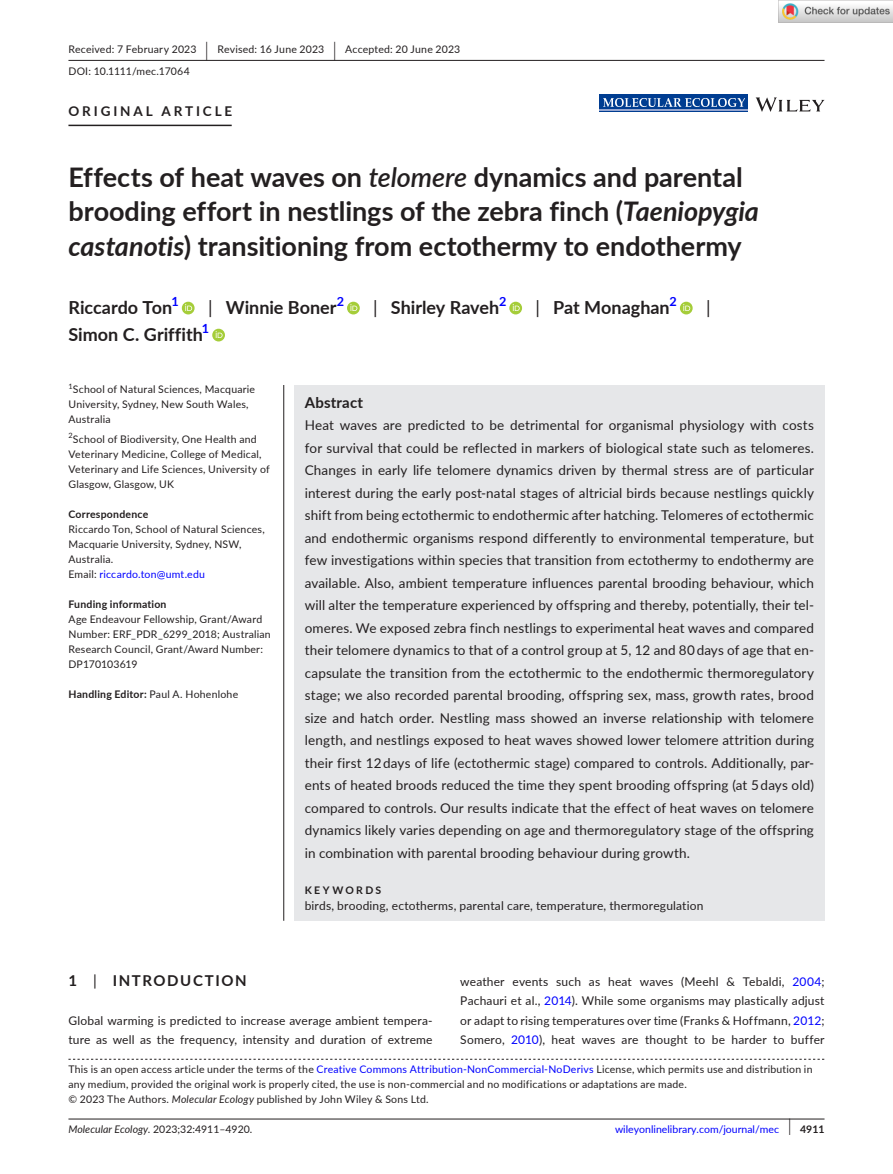
<style>
.page{position:relative;width:893px;height:1174px;background:#fff}
.page>*{position:absolute;margin:0;border:0;box-sizing:border-box;transform-origin:0 0}
.t1{font:700 27px/34.5px "Lato";color:#231f20}
.t2{font:700 18px "Lato";color:#231f20}
.t3{font:18px "Lato";color:#231f20}
.t4{font:700 15px "Lato";letter-spacing:.1em;color:#231f20}
.t5{font:700 15px "Lato";letter-spacing:.015em;color:#231f20}
.t6{font:13.5px/22.5px "Lato";letter-spacing:.01em;color:#231f20;text-align:justify}
.t7{font:700 13.5px "Lato";letter-spacing:.215em;color:#231f20}
.t8{font:700 12.6px "Lato";color:#00f}
.t9{font:12px/19.5px "Lato";letter-spacing:.015em;color:#231f20}
.t10{font:10.5px/15px "Lato";letter-spacing:.02em;color:#231f20}
.t11{font:700 10.5px "Lato";letter-spacing:.02em;color:#231f20}
.t12{font:10.5px "Lato";color:#00f}
.t13{font:10.5px "Lato";color:#231f20}
.t14{font:700 10.5px "Lato";letter-spacing:.22em;color:#231f20}
.t15{font:7.35px "Lato";color:#231f20}
.s1{font-size:19.65px}
.s2{font-weight:600;font-style:italic}
.s3{font-style:italic}
.s4{font-weight:400}
.s5{color:#00f}
.s6{font-size:17.4px;color:#231f20}
.s7{font-weight:700;color:#231f20}
</style>
<div class="page">
<hr style="left:68px;top:1118px;width:756px;height:1px;background:#231f20">
<svg style="left:756px;top:97px;width:68px;height:15px"></svg>
<div style="left:599px;top:95px;width:149px;height:17px;background:#003d91"></div>
<img style="left:603px;top:98px;width:141px;height:9px">
<hr style="left:599px;top:109px;width:149px;height:2px;background:#96a6d0">
<hr style="left:68px;top:60px;width:756px;height:1px;background:#231f20">
<hr style="left:68px;top:125px;width:164px;height:1px;background:#231f20">
<svg style="left:182px;top:302px;width:13px;height:12px"></svg>
<svg style="left:185px;top:304px;width:7px;height:7px"></svg>
<svg style="left:347px;top:302px;width:13px;height:12px"></svg>
<svg style="left:350px;top:304px;width:7px;height:7px"></svg>
<svg style="left:509px;top:302px;width:13px;height:12px"></svg>
<svg style="left:513px;top:304px;width:7px;height:7px"></svg>
<div style="left:680px;top:302px;width:13px;height:12px;background:#a5cd39;border-radius:50%"></div>
<svg style="left:683px;top:304px;width:7px;height:7px"></svg>
<svg style="left:212px;top:329px;width:13px;height:12px"></svg>
<svg style="left:216px;top:331px;width:7px;height:7px"></svg>
<svg style="left:68px;top:1058px;width:756px;height:1px"></svg>
<div style="left:294px;top:385px;width:530px;height:535px;background:#e6e7e9"></div>
<hr style="left:283px;top:385px;width:1px;height:535px;background:#231f20">
<img style="left:779px;top:0;width:114px;height:23px">
<p class="t10" style="left:68px;top:38px;width:393px;line-height:21.8px">Received: 7 February 2023 <span class="s1">|</span> Revised: 16 June 2023 <span class="s1">|</span> Accepted: 20 June 2023<br>DOI: 10.1111/mec.17064</p>
<p class="t7" style="left:68px;top:101px;width:165px">ORIGINAL ARTICLE</p>
<h1 class="t1" style="left:68px;top:159px;width:692px">Effects of heat waves on <span class="s2">telomere</span> dynamics and parental brooding effort in nestlings of the zebra finch (<span class="s3">Taeniopygia castanotis</span>) transitioning from ectothermy to endothermy</h1>
<h2 class="t2" style="left:68px;top:295px;width:105px">Riccardo Ton</h2>
<p class="t8" style="left:172px;top:292px;width:9px">1</p>
<h2 class="t2" style="left:208px;top:295px;width:130px"><span class="s4">|</span> Winnie Boner</h2>
<p class="t8" style="left:337px;top:292px;width:9px">2</p>
<h2 class="t2" style="left:373px;top:295px;width:127px"><span class="s4">|</span> Shirley Raveh</h2>
<p class="t8" style="left:499px;top:292px;width:9px">2</p>
<h2 class="t2" style="left:536px;top:295px;width:136px"><span class="s4">|</span> Pat Monaghan</h2>
<p class="t8" style="left:670px;top:292px;width:9px">2</p>
<h2 class="t3" style="left:706px;top:295px;width:6px">|</h2>
<h2 class="t2" style="left:68px;top:322px;width:136px">Simon C. Griffith</h2>
<p class="t8" style="left:202px;top:319px;width:9px">1</p>
<p class="t15" style="left:68px;top:381px;width:6px">1</p>
<p class="t10" style="left:68px;top:382px;width:188px;text-indent:4px">School of Natural Sciences, Macquarie<br>University, Sydney, New South Wales,<br>Australia</p>
<p class="t10" style="left:68px;top:431px;width:203px"><sup>2</sup>School of Biodiversity, One Health and Veterinary Medicine, College of Medical, Veterinary and Life Sciences, University of Glasgow, Glasgow, UK</p>
<p class="t11" style="left:68px;top:506px;width:81px">Correspondence</p>
<p class="t10" style="left:68px;top:521px;width:198px">Riccardo Ton, School of Natural Sciences,<br>Macquarie University, Sydney, NSW,<br>Australia.<br>Email: <span class="s5">riccardo.ton@umt.edu</span></p>
<p class="t11" style="left:68px;top:596px;width:100px">Funding information</p>
<p class="t10" style="left:68px;top:611px;width:204px">Age Endeavour Fellowship, Grant/Award Number: ERF_PDR_6299_2018; Australian Research Council, Grant/Award Number:<br>DP170103619</p>
<p class="t11" style="left:68px;top:686px;width:171px">Handling Editor: <span class="s4">Paul A. Hohenlohe</span></p>
<p class="t5" style="left:305px;top:391px;width:60px">Abstract</p>
<p class="t6" style="left:305px;top:413px;width:511px">Heat waves are predicted to be detrimental for organismal physiology with costs for survival that could be reflected in markers of biological state such as telomeres.<br>Changes in early life telomere dynamics driven by thermal stress are of particular interest during the early post-natal stages of altricial birds because nestlings quickly shift from being ectothermic to endothermic after hatching. Telomeres of ectothermic and endothermic organisms respond differently to environmental temperature, but few investigations within species that transition from ectothermy to endothermy are available. Also, ambient temperature influences parental brooding behaviour, which will alter the temperature experienced by offspring and thereby, potentially, their tel&shy;omeres. We exposed zebra finch nestlings to experimental heat waves and compared their telomere dynamics to that of a control group at 5, 12 and 80 days of age that en&shy;capsulate the transition from the ectothermic to the endothermic thermoregulatory stage; we also recorded parental brooding, offspring sex, mass, growth rates, brood size and hatch order. Nestling mass showed an inverse relationship with telomere length, and nestlings exposed to heat waves showed lower telomere attrition during their first 12 days of life (ectothermic stage) compared to controls. Additionally, par&shy;ents of heated broods reduced the time they spent brooding offspring (at 5 days old) compared to controls. Our results indicate that the effect of heat waves on telomere dynamics likely varies depending on age and thermoregulatory stage of the offspring in combination with parental brooding behaviour during growth.</p>
<p class="t14" style="left:305px;top:882px;width:78px">KEYWORDS</p>
<p class="t9" style="left:305px;top:895px;width:400px">birds, brooding, ectotherms, parental care, temperature, thermoregulation</p>
<p class="t4" style="left:68px;top:969px;width:180px">1 <span class="s4">|</span> INTRODUCTION</p>
<p class="t9" style="left:68px;top:1010px;width:366px">Global warming is predicted to increase average ambient tempera&shy;ture as well as the frequency, intensity and duration of extreme</p>
<p class="t9" style="left:460px;top:971px;width:366px;text-align:justify">weather events such as heat waves (Meehl &amp; Tebaldi, <span class="s5">2004</span>; Pachauri et al., <span class="s5">2014</span>). While some organisms may plastically adjust or adapt to rising temperatures over time (Franks &amp; Hoffmann, <span class="s5">2012</span>; Somero, <span class="s5">2010</span>), heat waves are thought to be harder to buffer</p>
<p class="t10" style="left:68px;top:1061px;width:746px">This is an open access article under the terms of the <span class="s5">Creative Commons Attribution-NonCommercial-NoDerivs</span> License, which permits use and distribution in any medium, provided the original work is properly cited, the use is non-commercial and no modifications or adaptations are made.<br>© 2023 The Authors. <span class="s3">Molecular Ecology</span> published by John Wiley &amp; Sons Ltd.</p>
<p class="t13" style="left:68px;top:1121px;width:185px"><span class="s3">Molecular Ecology.</span> 2023;32:4911–4920.</p>
<p class="t12" style="left:615px;top:1121px;width:211px">wileyonlinelibrary.com/journal/mec <span class="s6">|</span> <span class="s7">4911</span></p>
</div>
